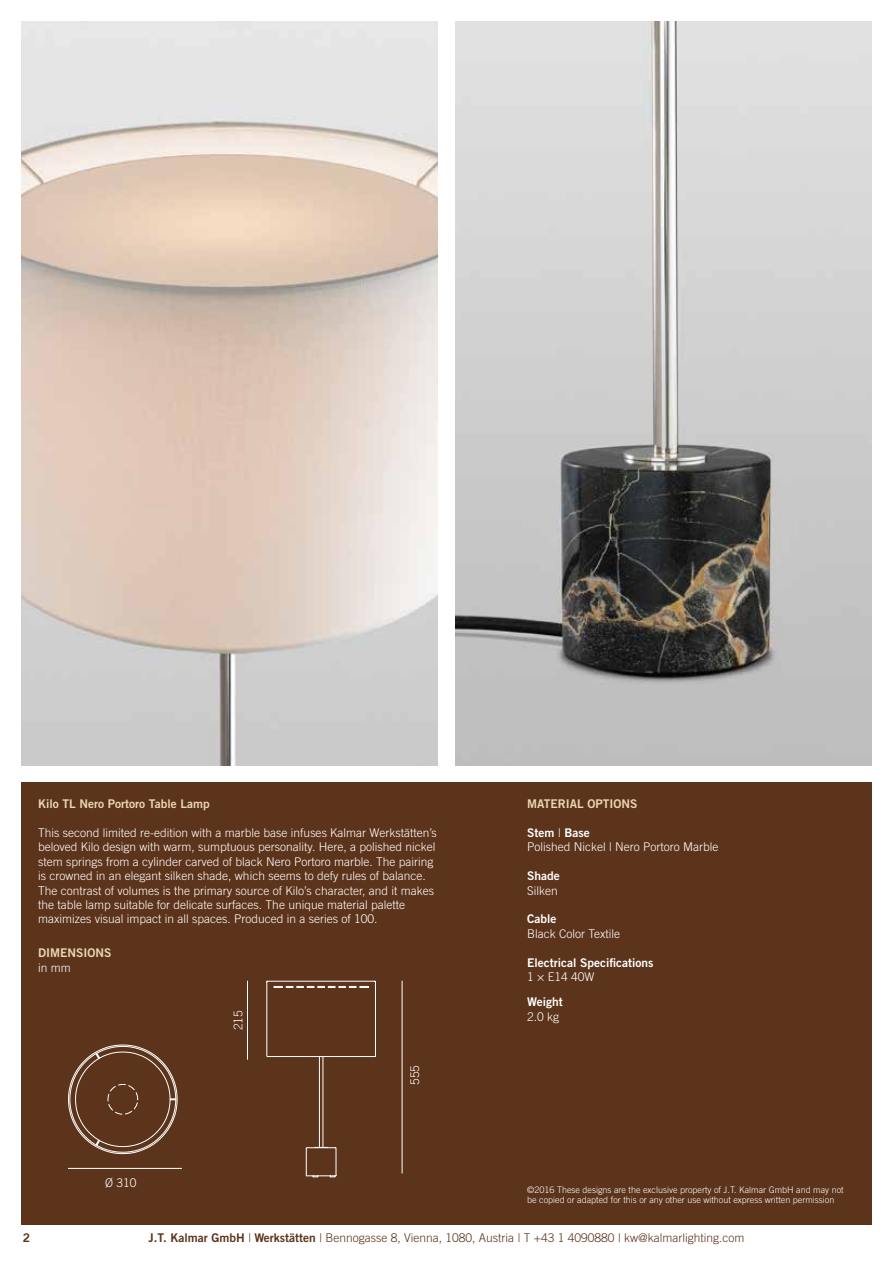
<style>
.page{position:relative;width:893px;height:1263px;background:#fff}
.page>*{position:absolute;margin:0;border:0;box-sizing:border-box;transform-origin:0 0}
.t1{font:300 12px/14.4px "Trade Gothic LT Std";color:#fff}
.t2{font:300 12px "Trade Gothic LT Std";color:#5c331b}
.t3{font:12px "Trade Gothic LT Std Bd 2";color:#e9d8b1}
.t4{font:12px "Trade Gothic LT Std Bd 2";color:#fff}
.t5{font:12px "Trade Gothic LT Std Bd 2";color:#5c331b}
.t6{font:300 9px/10.8px "Trade Gothic LT Std";color:#fff}
.s1{font-family:"Trade Gothic LT Std";font-weight:300}
.s2{font-family:"Trade Gothic LT Std Bd 2";font-weight:400}
</style>
<div class="page">
<div style="left:21px;top:782px;width:851px;height:443px;background:#5c331b"></div>
<img style="left:21px;top:21px;width:417px;height:744px">
<img style="left:455px;top:21px;width:417px;height:744px">
<svg style="left:68px;top:1044px;width:110px;height:110px"></svg>
<svg style="left:266px;top:981px;width:110px;height:196px"></svg>
<hr style="left:68px;top:1168px;width:114px;height:1px;background:#fff">
<hr style="left:402px;top:981px;width:1px;height:192px;background:#fff">
<hr style="left:247px;top:981px;width:1px;height:79px;background:#fff">
<p class="t3" style="left:38px;top:796px;width:173px">Kilo TL Nero Portoro Table Lamp</p>
<p class="t1" style="left:38px;top:825px;width:400px">This second limited re-edition with a marble base infuses Kalmar Werkstätten’s beloved Kilo design with warm, sumptuous personality. Here, a polished nickel stem springs from a cylinder carved of black Nero Portoro marble. The pairing is crowned in an elegant silken shade, which seems to defy rules of balance.<br>The contrast of volumes is the primary source of Kilo’s character, and it makes the table lamp suitable for delicate surfaces. The unique material palette maximizes visual impact in all spaces. Produced in a series of 100.</p>
<p class="t3" style="left:38px;top:945px;width:75px">DIMENSIONS</p>
<p class="t1" style="left:38px;top:960px;width:34px">in mm</p>
<p class="t1" style="left:105px;top:1176px;width:33px">Ø 310</p>
<p class="t1" style="left:231px;top:1030px;width:22px;rotate:-90deg">215</p>
<p class="t1" style="left:407px;top:1085px;width:22px;rotate:-90deg">555</p>
<p class="t3" style="left:527px;top:796px;width:112px">MATERIAL OPTIONS</p>
<p class="t4" style="left:527px;top:825px;width:64px">Stem <span class="s1">|</span> Base</p>
<p class="t1" style="left:527px;top:840px;width:193px">Polished Nickel | Nero Portoro Marble</p>
<p class="t4" style="left:527px;top:868px;width:34px">Shade</p>
<p class="t1" style="left:527px;top:883px;width:32px">Silken</p>
<p class="t4" style="left:527px;top:912px;width:31px">Cable</p>
<p class="t1" style="left:527px;top:926px;width:94px">Black Color Textile</p>
<p class="t4" style="left:527px;top:955px;width:128px">Electrical Specifications</p>
<p class="t1" style="left:527px;top:969px;width:69px">1 × E14 40W</p>
<p class="t4" style="left:527px;top:994px;width:37px">Weight</p>
<p class="t1" style="left:527px;top:1009px;width:34px">2.0 kg</p>
<p class="t6" style="left:527px;top:1184px;width:318px">©2016 These designs are the exclusive property of J.T. Kalmar GmbH and may not be copied or adapted for this or any other use without express written permission</p>
<p class="t5" style="left:23px;top:1230px;width:9px">2</p>
<p class="t2" style="left:148px;top:1230px;width:597px"><span class="s2">J.T. Kalmar GmbH</span> | <span class="s2">Werkstätten</span> | Bennogasse 8, Vienna, 1080, Austria | T +43 1 4090880 | kw@kalmarlighting.com</p>
</div>
